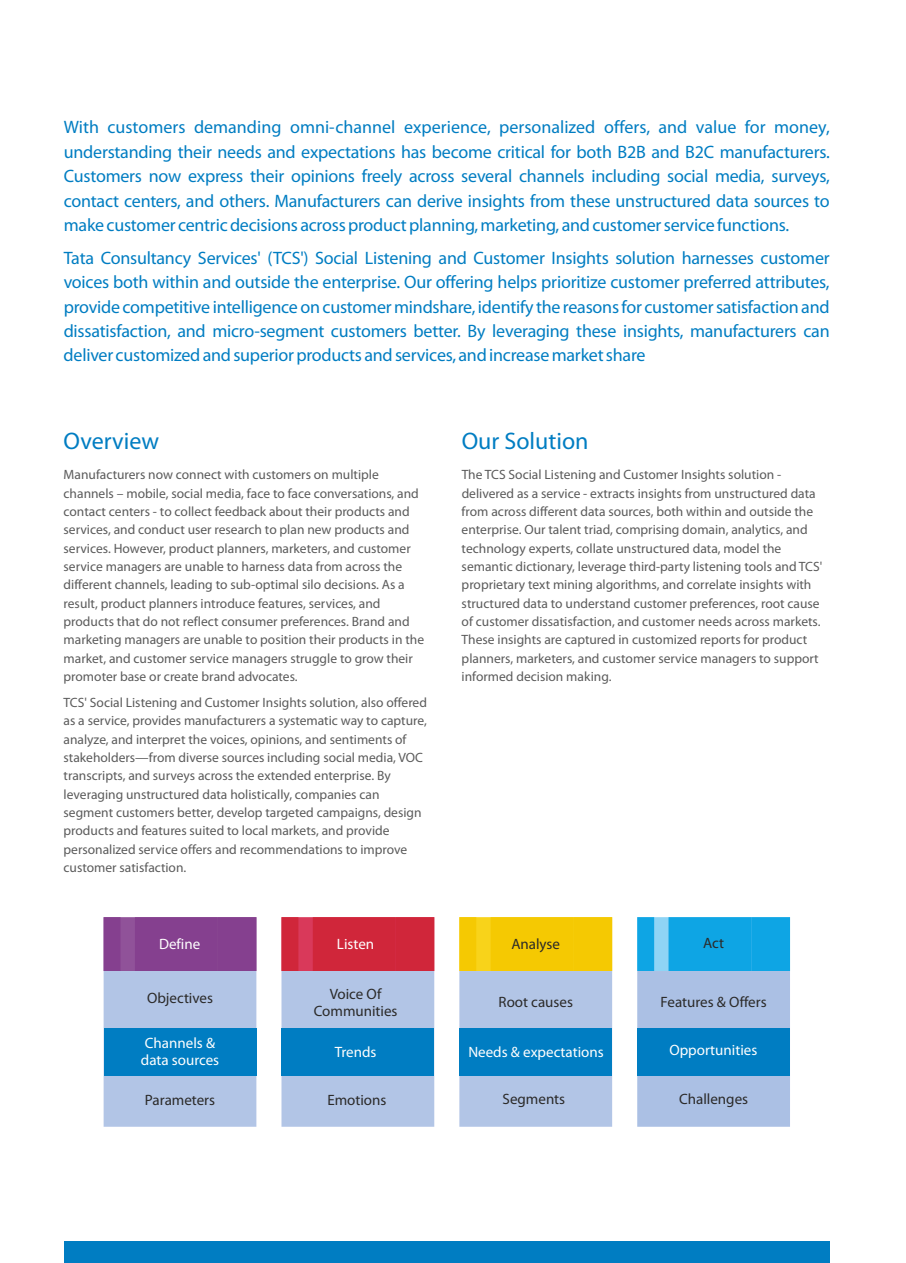
<style>
.page{position:relative;width:906px;height:1263px;background:#fff}
.page>*{position:absolute;margin:0;border:0;box-sizing:border-box;transform-origin:0 0}
.t1{font:24px "Myriad Pro";color:#007dc2}
.t2{font:18px/24.5px "Myriad Pro";letter-spacing:-.015em;color:#007dc2;text-align:justify}
.t3{font:15px/17px "Myriad Pro";color:#2b2a29;text-align:center}
.t4{font:15px/17px "Myriad Pro";color:#fefefe}
.t5{font:13.5px/18.3px "Myriad Pro";color:#5b5b5b}
</style>
<div class="page">
<div style="left:64px;top:1242px;width:765px;height:21px;background:#007dc2"></div>
<div style="left:104px;top:917px;width:152px;height:54px;background:#905299"></div>
<div style="left:217px;top:917px;width:39px;height:54px;background:#843f8e"></div>
<div style="left:104px;top:917px;width:16px;height:54px;background:#843f8e"></div>
<div style="left:135px;top:917px;width:82px;height:54px;background:#843f8e"></div>
<div style="left:104px;top:971px;width:152px;height:156px;background:#b2c5e6"></div>
<div style="left:104px;top:1028px;width:152px;height:47px;background:#007dc2"></div>
<div style="left:281px;top:917px;width:153px;height:54px;background:#d52348;opacity:.9"></div>
<div style="left:459px;top:917px;width:153px;height:54px;background:#f8d31a"></div>
<div style="left:637px;top:917px;width:152px;height:54px;background:#83d0f4;opacity:.9"></div>
<div style="left:395px;top:917px;width:39px;height:54px;background:#d02437"></div>
<div style="left:573px;top:917px;width:39px;height:54px;background:#f5c800"></div>
<div style="left:751px;top:917px;width:38px;height:54px;background:#0ea5e4"></div>
<div style="left:281px;top:917px;width:17px;height:54px;background:#d02437"></div>
<div style="left:459px;top:917px;width:17px;height:54px;background:#f5c800"></div>
<div style="left:637px;top:917px;width:17px;height:54px;background:#0ea5e4"></div>
<div style="left:313px;top:917px;width:82px;height:54px;background:#d02437"></div>
<div style="left:490px;top:917px;width:83px;height:54px;background:#f5c800"></div>
<div style="left:668px;top:917px;width:83px;height:54px;background:#0ea5e4"></div>
<div style="left:281px;top:971px;width:153px;height:156px;background:#b2c5e6"></div>
<div style="left:459px;top:971px;width:153px;height:156px;background:#b2c5e6"></div>
<div style="left:637px;top:971px;width:152px;height:156px;background:#abc0e4"></div>
<div style="left:281px;top:1028px;width:153px;height:47px;background:#007dc2"></div>
<div style="left:459px;top:1028px;width:153px;height:47px;background:#007dc2"></div>
<div style="left:637px;top:1028px;width:152px;height:47px;background:#007dc2"></div>
<p class="t2" style="left:64px;top:117px;width:767px">With customers demanding omni-channel experience, personalized offers, and value for money, understanding their needs and expectations has become critical for both B2B and B2C manufacturers.<br>Customers now express their opinions freely across several channels including social media, surveys, contact centers, and others. Manufacturers can derive insights from these unstructured data sources to make customer centric decisions across product planning, marketing, and customer service functions.</p>
<p class="t2" style="left:64px;top:247px;width:767px">Tata Consultancy Services' (TCS') Social Listening and Customer Insights solution harnesses customer voices both within and outside the enterprise. Our offering helps prioritize customer preferred attributes, provide competitive intelligence on customer mindshare, identify the reasons for customer satisfaction and dissatisfaction, and micro-segment customers better. By leveraging these insights, manufacturers can deliver customized and superior products and services, and increase market share</p>
<h1 class="t1" style="left:64px;top:431px;width:97px">Overview</h1>
<p class="t5" style="left:64px;top:467px;width:362px">Manufacturers now connect with customers on multiple channels – mobile, social media, face to face conversations, and contact centers - to collect feedback about their products and services, and conduct user research to plan new products and services. However, product planners, marketers, and customer service managers are unable to harness data from across the different channels, leading to sub-optimal silo decisions. As a result, product planners introduce features, services, and products that do not reflect consumer preferences. Brand and marketing managers are unable to position their products in the market, and customer service managers struggle to grow their promoter base or create brand advocates.</p>
<p class="t5" style="left:64px;top:694px;width:365px">TCS' Social Listening and Customer Insights solution, also offered as a service, provides manufacturers a systematic way to capture, analyze, and interpret the voices, opinions, and sentiments of stakeholders—from diverse sources including social media, VOC transcripts, and surveys across the extended enterprise. By leveraging unstructured data holistically, companies can segment customers better, develop targeted campaigns, design products and features suited to local markets, and provide personalized service offers and recommendations to improve customer satisfaction.</p>
<h1 class="t1" style="left:461px;top:431px;width:128px">Our Solution</h1>
<p class="t5" style="left:461px;top:467px;width:362px">The TCS Social Listening and Customer Insights solution - delivered as a service - extracts insights from unstructured data from across different data sources, both within and outside the enterprise. Our talent triad, comprising domain, analytics, and technology experts, collate unstructured data, model the semantic dictionary, leverage third-party listening tools and TCS' proprietary text mining algorithms, and correlate insights with structured data to understand customer preferences, root cause of customer dissatisfaction, and customer needs across markets.<br>These insights are captured in customized reports for product planners, marketers, and customer service managers to support informed decision making.</p>
<p class="t4" style="left:159px;top:937px;width:43px">Define</p>
<p class="t4" style="left:337px;top:937px;width:39px">Listen</p>
<p class="t3" style="left:511px;top:937px;width:50px">Analyse</p>
<p class="t3" style="left:703px;top:935px;width:22px">Act</p>
<p class="t3" style="left:147px;top:991px;width:67px">Objectives</p>
<p class="t3" style="left:313px;top:987px;width:85px">Voice Of<br>Communities</p>
<p class="t3" style="left:498px;top:995px;width:76px">Root causes</p>
<p class="t3" style="left:660px;top:995px;width:107px">Features &amp; Offers</p>
<p class="t4" style="left:141px;top:1036px;width:80px">Channels &amp; data sources</p>
<p class="t4" style="left:335px;top:1045px;width:43px">Trends</p>
<p class="t4" style="left:468px;top:1045px;width:137px">Needs &amp; expectations</p>
<p class="t4" style="left:669px;top:1043px;width:89px">Opportunities</p>
<p class="t3" style="left:145px;top:1093px;width:72px">Parameters</p>
<p class="t3" style="left:327px;top:1093px;width:61px">Emotions</p>
<p class="t3" style="left:502px;top:1091px;width:64px">Segments</p>
<p class="t3" style="left:679px;top:1091px;width:71px">Challenges</p>
</div>
